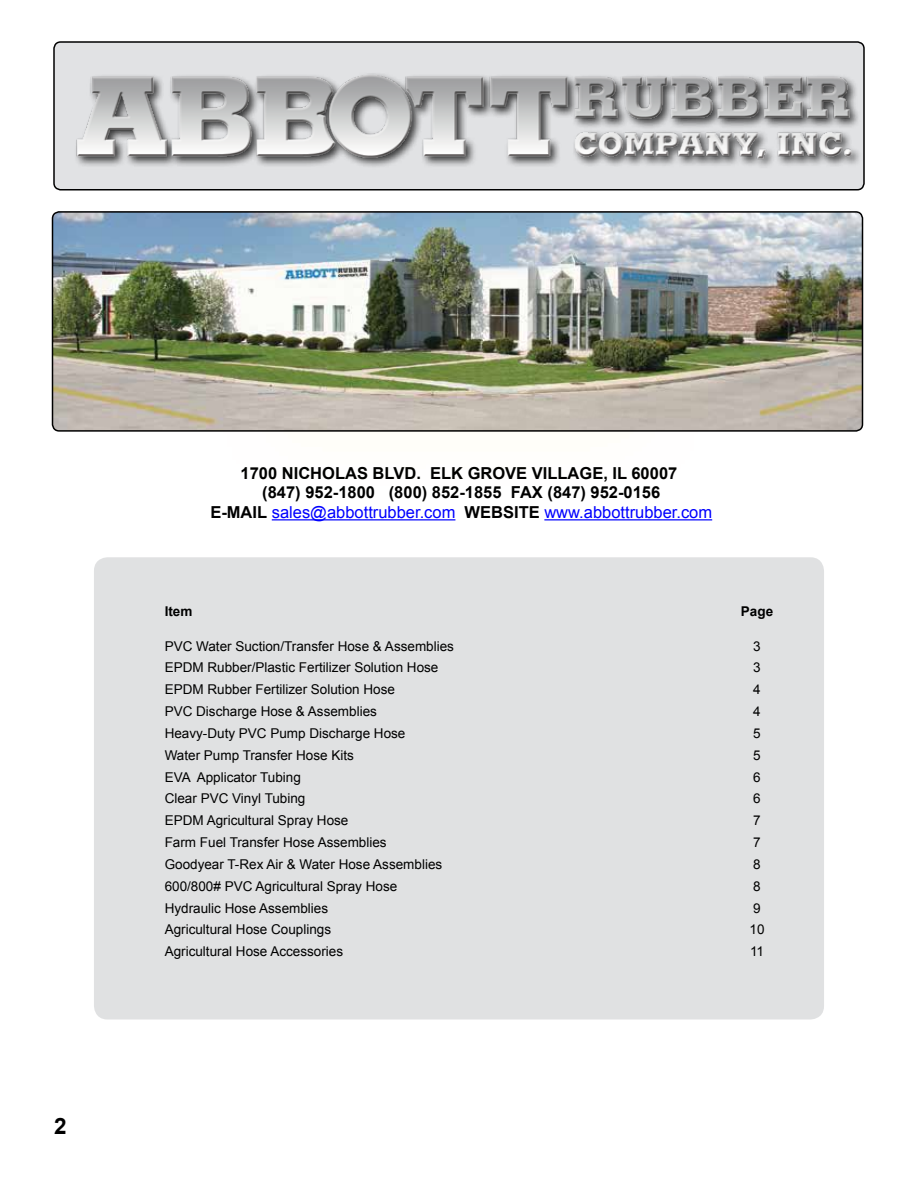
<style>
.page{position:relative;width:918px;height:1188px;background:#fff}
.page>*{position:absolute;margin:0;border:0;box-sizing:border-box;transform-origin:0 0}
.t1{font:700 22.5px "Arial";color:#000}
.t2{font:700 16.5px/19.8px "Arial";color:#000;text-align:center}
.t3{font:13.5px "Arial";color:#000}
.t4{font:700 13.5px "Arial";color:#000}
.s1{font-weight:400;color:#00f}
</style>
<div class="page">
<hr style="left:272px;top:519px;width:183px;height:1px;background:#00f">
<hr style="left:544px;top:519px;width:168px;height:1px;background:#00f">
<div style="left:54px;top:42px;width:810px;height:148px;background:#e1e2e4;border-radius:7px"></div>
<div style="left:53px;top:41px;width:812px;height:149px;border:2px solid #000;border-radius:7px"></div>
<div style="left:94px;top:557px;width:730px;height:463px;background:#dedfe0;border-radius:14px"></div>
<div style="left:74px;top:72px;width:789px;height:98px;background:#000;opacity:.75"></div>
<img style="left:74px;top:72px;width:777px;height:93px">
<img style="left:52px;top:212px;width:810px;height:219px">
<div style="left:52px;top:211px;width:811px;height:221px;border:2px solid #000;border-radius:7px"></div>
<h1 class="t1" style="left:54px;top:1111px;width:14px">2</h1>
<p class="t2" style="left:210px;top:463px;width:503px">1700 NICHOLAS BLVD. ELK GROVE VILLAGE, IL 60007<br>(847) 952-1800 (800) 852-1855 FAX (847) 952-0156<br>E-MAIL <span class="s1">sales@abbottrubber.com</span> WEBSITE <span class="s1">www.abbottrubber.com</span></p>
<p class="t4" style="left:165px;top:602px;width:29px">Item</p>
<p class="t4" style="left:741px;top:602px;width:34px">Page</p>
<p class="t3" style="left:165px;top:637px;width:291px">PVC Water Suction/Transfer Hose &amp; Assemblies</p>
<p class="t3" style="left:753px;top:637px;width:9px">3</p>
<p class="t3" style="left:165px;top:659px;width:275px">EPDM Rubber/Plastic Fertilizer Solution Hose</p>
<p class="t3" style="left:753px;top:659px;width:9px">3</p>
<p class="t3" style="left:165px;top:681px;width:232px">EPDM Rubber Fertilizer Solution Hose</p>
<p class="t3" style="left:753px;top:681px;width:9px">4</p>
<p class="t3" style="left:165px;top:703px;width:214px">PVC Discharge Hose &amp; Assemblies</p>
<p class="t3" style="left:753px;top:703px;width:9px">4</p>
<p class="t3" style="left:165px;top:724px;width:242px">Heavy-Duty PVC Pump Discharge Hose</p>
<p class="t3" style="left:753px;top:724px;width:9px">5</p>
<p class="t3" style="left:165px;top:746px;width:191px">Water Pump Transfer Hose Kits</p>
<p class="t3" style="left:753px;top:746px;width:9px">5</p>
<p class="t3" style="left:165px;top:768px;width:138px">EVA Applicator Tubing</p>
<p class="t3" style="left:753px;top:768px;width:9px">6</p>
<p class="t3" style="left:165px;top:790px;width:142px">Clear PVC Vinyl Tubing</p>
<p class="t3" style="left:753px;top:790px;width:9px">6</p>
<p class="t3" style="left:165px;top:812px;width:185px">EPDM Agricultural Spray Hose</p>
<p class="t3" style="left:753px;top:812px;width:9px">7</p>
<p class="t3" style="left:165px;top:834px;width:224px">Farm Fuel Transfer Hose Assemblies</p>
<p class="t3" style="left:753px;top:834px;width:9px">7</p>
<p class="t3" style="left:165px;top:855px;width:279px">Goodyear T-Rex Air &amp; Water Hose Assemblies</p>
<p class="t3" style="left:753px;top:855px;width:9px">8</p>
<p class="t3" style="left:165px;top:877px;width:234px">600/800# PVC Agricultural Spray Hose</p>
<p class="t3" style="left:753px;top:877px;width:9px">8</p>
<p class="t3" style="left:165px;top:899px;width:165px">Hydraulic Hose Assemblies</p>
<p class="t3" style="left:753px;top:899px;width:9px">9</p>
<p class="t3" style="left:165px;top:921px;width:168px">Agricultural Hose Couplings</p>
<p class="t3" style="left:750px;top:921px;width:17px">10</p>
<p class="t3" style="left:165px;top:943px;width:180px">Agricultural Hose Accessories</p>
<p class="t3" style="left:750px;top:943px;width:16px">11</p>
</div>
